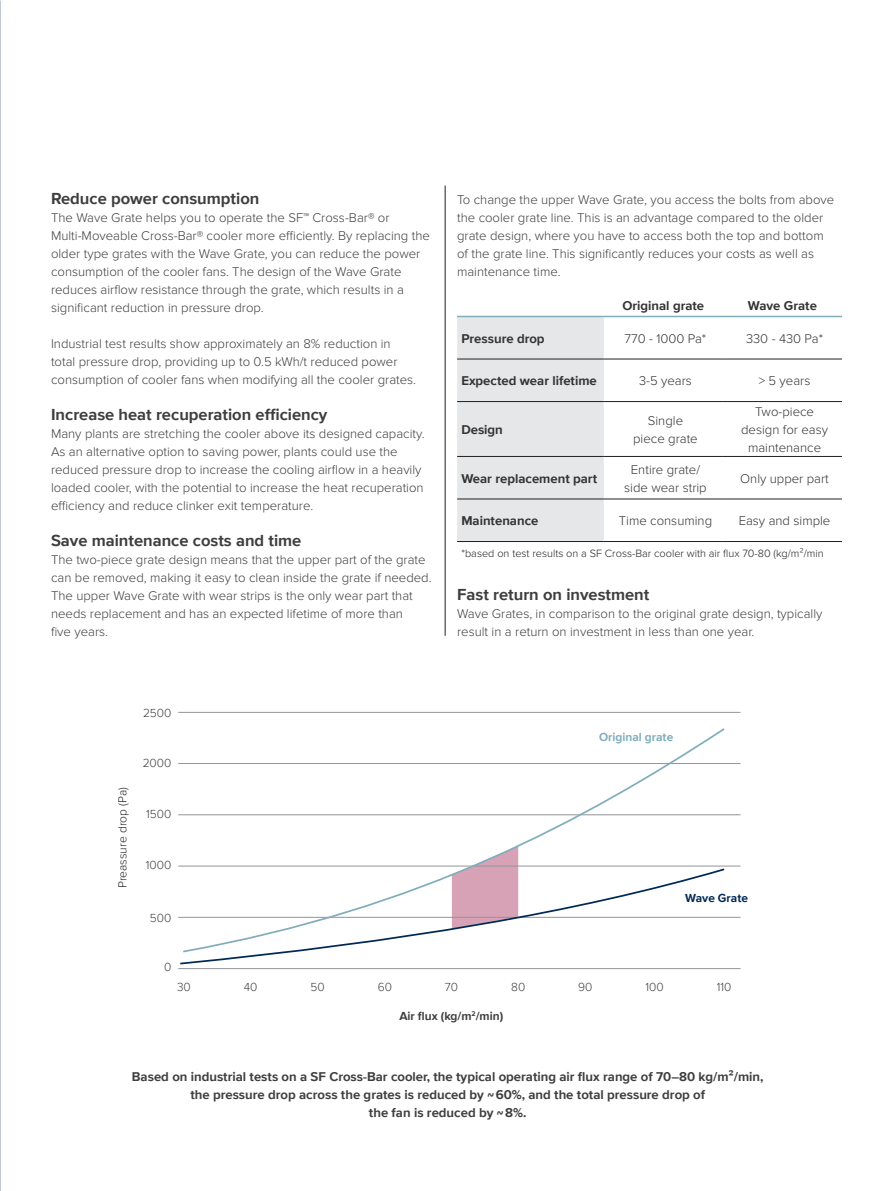
<style>
.page{position:relative;width:893px;height:1191px;background:#fff}
.page>*{position:absolute;margin:0;border:0;box-sizing:border-box;transform-origin:0 0}
.t1{font:700 16.5px "Proxima Nova";color:#3e3e3f}
.t2{font:300 13.2px/18px "Proxima Nova";color:#3e3e3f}
.t3{font:700 13.2px/18px "Proxima Nova";color:#3e3e3f;text-align:center}
.t4{font:300 13.2px/18px "Proxima Nova";color:#333;text-align:center}
.t5{font:700 13.2px "Proxima Nova";color:#333}
.t6{font:300 12px "Proxima Nova";color:#3e3e3f}
.t7{font:700 12px "Proxima Nova";color:#3e3e3f}
.t8{font:700 12px "Proxima Nova";color:#81adbc}
.t9{font:700 12px "Proxima Nova";color:#002954}
.t10{font:300 11.85px "Proxima Nova";color:#231f20}
.t11{font:300 10.95px "Proxima Nova";color:#231f20}
</style>
<div class="page">
<div style="left:457px;top:317px;width:147px;height:224px;background:#e6e7e9"></div>
<hr style="left:457px;top:359px;width:147px;height:1px;background:#231f20">
<hr style="left:604px;top:359px;width:119px;height:1px;background:#231f20">
<hr style="left:723px;top:359px;width:119px;height:1px;background:#231f20">
<hr style="left:457px;top:401px;width:147px;height:1px;background:#231f20">
<hr style="left:604px;top:401px;width:119px;height:1px;background:#231f20">
<hr style="left:723px;top:401px;width:119px;height:1px;background:#231f20">
<hr style="left:457px;top:456px;width:147px;height:1px;background:#231f20">
<hr style="left:604px;top:456px;width:119px;height:1px;background:#231f20">
<hr style="left:723px;top:456px;width:119px;height:1px;background:#231f20">
<hr style="left:457px;top:499px;width:147px;height:1px;background:#231f20">
<hr style="left:604px;top:499px;width:119px;height:1px;background:#231f20">
<hr style="left:723px;top:499px;width:119px;height:1px;background:#231f20">
<hr style="left:457px;top:541px;width:147px;height:1px;background:#231f20">
<hr style="left:604px;top:541px;width:119px;height:1px;background:#231f20">
<hr style="left:723px;top:541px;width:119px;height:1px;background:#231f20">
<hr style="left:457px;top:316px;width:147px;height:1px;background:#81adbc">
<hr style="left:604px;top:316px;width:119px;height:1px;background:#81adbc">
<hr style="left:723px;top:316px;width:119px;height:1px;background:#81adbc">
<hr style="left:445px;top:186px;width:1px;height:450px;background:#231f20">
<hr style="left:178px;top:968px;width:562px;height:1px;background:#939598">
<hr style="left:178px;top:917px;width:562px;height:1px;background:#939598">
<hr style="left:178px;top:865px;width:562px;height:1px;background:#939598">
<hr style="left:178px;top:712px;width:562px;height:1px;background:#939598">
<hr style="left:178px;top:814px;width:562px;height:1px;background:#939598">
<hr style="left:178px;top:763px;width:562px;height:1px;background:#939598">
<svg style="left:178px;top:916px;width:107px;height:49px"></svg>
<svg style="left:181px;top:728px;width:545px;height:225px"></svg>
<p class="t1" style="left:51px;top:186px;width:210px">Reduce power consumption</p>
<p class="t2" style="left:51px;top:208px;width:380px">The Wave Grate helps you to operate the SF™ Cross-Bar® or Multi-Moveable Cross-Bar® cooler more efficiently. By replacing the older type grates with the Wave Grate, you can reduce the power consumption of the cooler fans. The design of the Wave Grate reduces airflow resistance through the grate, which results in a significant reduction in pressure drop.</p>
<p class="t2" style="left:51px;top:334px;width:367px">Industrial test results show approximately an 8% reduction in total pressure drop, providing up to 0.5 kWh/t reduced power consumption of cooler fans when modifying all the cooler grates.</p>
<p class="t1" style="left:51px;top:402px;width:278px">Increase heat recuperation efficiency</p>
<p class="t2" style="left:51px;top:424px;width:375px">Many plants are stretching the cooler above its designed capacity.<br>As an alternative option to saving power, plants could use the reduced pressure drop to increase the cooling airflow in a heavily loaded cooler, with the potential to increase the heat recuperation efficiency and reduce clinker exit temperature.</p>
<p class="t1" style="left:51px;top:528px;width:252px">Save maintenance costs and time</p>
<p class="t2" style="left:51px;top:550px;width:382px">The two-piece grate design means that the upper part of the grate can be removed, making it easy to clean inside the grate if needed.<br>The upper Wave Grate with wear strips is the only wear part that needs replacement and has an expected lifetime of more than<br>five years.</p>
<p class="t2" style="left:457px;top:190px;width:379px">To change the upper Wave Grate, you access the bolts from above the cooler grate line. This is an advantage compared to the older grate design, where you have to access both the top and bottom of the grate line. This significantly reduces your costs as well as maintenance time.</p>
<p class="t5" style="left:622px;top:296px;width:83px">Original grate</p>
<p class="t5" style="left:748px;top:296px;width:70px">Wave Grate</p>
<p class="t5" style="left:461px;top:329px;width:85px">Pressure drop</p>
<p class="t4" style="left:625px;top:330px;width:83px">770 - 1000 Pa*</p>
<p class="t4" style="left:746px;top:330px;width:79px">330 - 430 Pa*</p>
<p class="t5" style="left:461px;top:371px;width:137px">Expected wear lifetime</p>
<p class="t4" style="left:639px;top:372px;width:54px">3-5 years</p>
<p class="t4" style="left:759px;top:372px;width:53px">&gt; 5 years</p>
<p class="t5" style="left:461px;top:420px;width:43px">Design</p>
<p class="t4" style="left:633px;top:412px;width:66px">Single piece grate</p>
<p class="t4" style="left:741px;top:403px;width:88px">Two-piece design for easy maintenance</p>
<p class="t5" style="left:461px;top:468px;width:137px">Wear replacement part</p>
<p class="t4" style="left:624px;top:460px;width:84px">Entire grate/ side wear strip</p>
<p class="t4" style="left:740px;top:469px;width:90px">Only upper part</p>
<p class="t5" style="left:461px;top:511px;width:79px">Maintenance</p>
<p class="t4" style="left:619px;top:512px;width:95px">Time consuming</p>
<p class="t4" style="left:739px;top:512px;width:93px">Easy and simple</p>
<p class="t11" style="left:461px;top:547px;width:364px">*based on test results on a SF Cross-Bar cooler with air flux 70-80 (kg/m²/min</p>
<p class="t1" style="left:457px;top:582px;width:194px">Fast return on investment</p>
<p class="t2" style="left:457px;top:604px;width:367px">Wave Grates, in comparison to the original grate design, typically result in a return on investment in less than one year.</p>
<p class="t6" style="left:143px;top:703px;width:30px">2500</p>
<p class="t10" style="left:114px;top:888px;width:102px;rotate:-90deg">Preassure drop (Pa)</p>
<p class="t6" style="left:143px;top:753px;width:30px">2000</p>
<p class="t6" style="left:146px;top:805px;width:27px">1500</p>
<p class="t6" style="left:146px;top:856px;width:27px">1000</p>
<p class="t6" style="left:150px;top:909px;width:23px">500</p>
<p class="t6" style="left:164px;top:958px;width:9px">0</p>
<p class="t8" style="left:599px;top:728px;width:76px">Original grate</p>
<p class="t9" style="left:685px;top:889px;width:64px">Wave Grate</p>
<p class="t6" style="left:177px;top:978px;width:15px">30</p>
<p class="t6" style="left:244px;top:978px;width:15px">40</p>
<p class="t6" style="left:310px;top:978px;width:16px">50</p>
<p class="t6" style="left:378px;top:978px;width:16px">60</p>
<p class="t6" style="left:445px;top:978px;width:15px">70</p>
<p class="t6" style="left:511px;top:978px;width:16px">80</p>
<p class="t6" style="left:578px;top:978px;width:16px">90</p>
<p class="t6" style="left:646px;top:978px;width:20px">100</p>
<p class="t6" style="left:717px;top:978px;width:16px">110</p>
<p class="t7" style="left:399px;top:1006px;width:105px">Air flux (kg/m<sup>2</sup>/min)</p>
<p class="t3" style="left:132px;top:1067px;width:633px">Based on industrial tests on a SF Cross-Bar cooler, the typical operating air flux range of 70–80 kg/m²/min, the pressure drop across the grates is reduced by ~ 60%, and the total pressure drop of<br>the fan is reduced by ~ 8%.</p>
</div>
